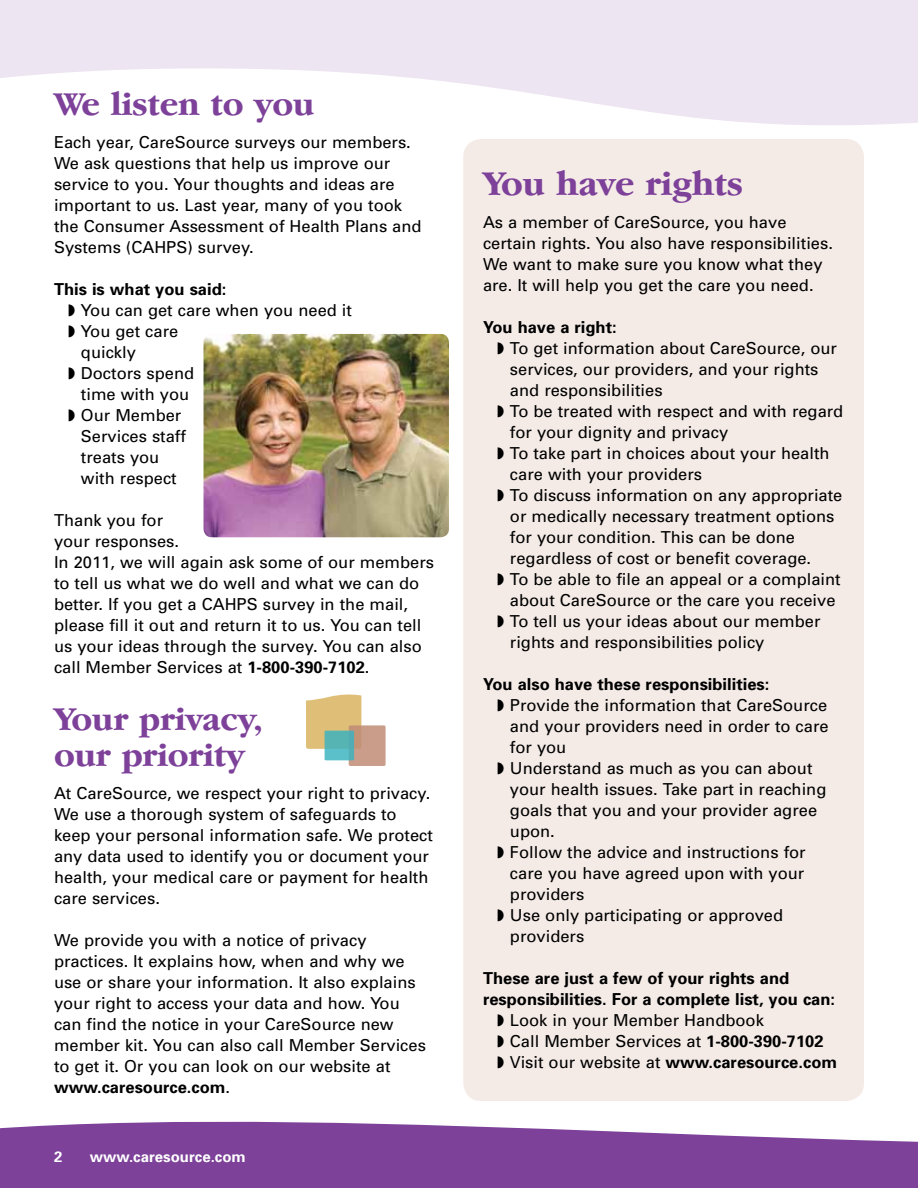
<style>
.page{position:relative;width:918px;height:1188px;background:#fff}
.page>*{position:absolute;margin:0;border:0;box-sizing:border-box;transform-origin:0 0}
.t1{font:700 36px "Garamond IT Cby BT";letter-spacing:-.01em;color:#7d4199}
.t2{font:700 34.5px/36px "Garamond IT Cby BT";letter-spacing:-.01em;color:#7d4199}
.t3{font:16.5px/21px "Univers";color:#000}
.t4{font:700 16.5px "Univers";color:#000}
.t5{font:700 15px "Univers";color:#fff}
.s1{font-weight:700}
.s2{font-weight:400}
</style>
<div class="page">
<div style="left:463px;top:139px;width:401px;height:962px;background:#f4ebe7;border-radius:18px"></div>
<svg style="left:0;top:0;width:918px;height:154px;fill:#ede5f1"></svg>
<div style="left:349px;top:725px;width:37px;height:41px;background:#c99d8a;border-radius:2px"></div>
<svg style="left:306px;top:694px;width:55px;height:66px;background:#bfbf95"></svg>
<img style="left:204px;top:334px;width:245px;height:203px">
<svg style="left:0;top:1085px;width:918px;height:103px;fill:#7d4199"></svg>
<h2 class="t2" style="left:54px;top:86px;width:262px">We listen to you</h2>
<p class="t3" style="left:54px;top:132px;width:369px">Each year, CareSource surveys our members.<br>We ask questions that help us improve our service to you. Your thoughts and ideas are important to us. Last year, many of you took the Consumer Assessment of Health Plans and Systems (CAHPS) survey.</p>
<p class="t4" style="left:54px;top:279px;width:174px">This is what you said:</p>
<p class="t3" style="left:68px;top:300px;width:286px">◗ You can get care when you need it</p>
<p class="t3" style="left:68px;top:321px;width:112px">◗ You get care</p>
<p class="t3" style="left:81px;top:342px;width:57px">quickly</p>
<p class="t3" style="left:68px;top:363px;width:128px">◗ Doctors spend</p>
<p class="t3" style="left:81px;top:384px;width:110px">time with you</p>
<p class="t3" style="left:68px;top:405px;width:115px">◗ Our Member</p>
<p class="t3" style="left:81px;top:426px;width:106px">Services staff</p>
<p class="t3" style="left:81px;top:447px;width:80px">treats you</p>
<p class="t3" style="left:81px;top:468px;width:97px">with respect</p>
<p class="t3" style="left:54px;top:510px;width:382px">Thank you for<br>your responses.<br>In 2011, we will again ask some of our members to tell us what we do well and what we can do better. If you get a CAHPS survey in the mail, please fill it out and return it to us. You can tell us your ideas through the survey. You can also call Member Services at <span class="s1">1-800-390-7102</span>.</p>
<h2 class="t2" style="left:54px;top:701px;width:211px">Your privacy, our priority</h2>
<p class="t3" style="left:54px;top:783px;width:380px">At CareSource, we respect your right to privacy.<br>We use a thorough system of safeguards to keep your personal information safe. We protect any data used to identify you or document your health, your medical care or payment for health care services.</p>
<p class="t3" style="left:54px;top:930px;width:373px">We provide you with a notice of privacy practices. It explains how, when and why we use or share your information. It also explains your right to access your data and how. You can find the notice in your CareSource new member kit. You can also call Member Services to get it. Or you can look on our website at <span class="s1">www.caresource.com</span>.</p>
<p class="t5" style="left:54px;top:1148px;width:10px">2</p>
<p class="t5" style="left:90px;top:1148px;width:157px">www.caresource.com</p>
<h1 class="t1" style="left:483px;top:163px;width:262px">You have rights</h1>
<p class="t3" style="left:483px;top:212px;width:351px">As a member of CareSource, you have certain rights. You also have responsibilities.<br>We want to make sure you know what they are. It will help you get the care you need.</p>
<p class="t4" style="left:483px;top:317px;width:135px">You have a right:</p>
<p class="t3" style="left:497px;top:338px;width:341px">◗ To get information about CareSource, our</p>
<p class="t3" style="left:510px;top:359px;width:310px">services, our providers, and your rights</p>
<p class="t3" style="left:510px;top:380px;width:154px">and responsibilities</p>
<p class="t3" style="left:497px;top:401px;width:348px">◗ To be treated with respect and with regard</p>
<p class="t3" style="left:510px;top:422px;width:220px">for your dignity and privacy</p>
<p class="t3" style="left:497px;top:443px;width:334px">◗ To take part in choices about your health</p>
<p class="t3" style="left:510px;top:464px;width:194px">care with your providers</p>
<p class="t3" style="left:497px;top:485px;width:347px">◗ To discuss information on any appropriate</p>
<p class="t3" style="left:510px;top:506px;width:326px">or medically necessary treatment options</p>
<p class="t3" style="left:510px;top:527px;width:287px">for your condition. This can be done</p>
<p class="t3" style="left:510px;top:548px;width:303px">regardless of cost or benefit coverage.</p>
<p class="t3" style="left:497px;top:569px;width:345px">◗ To be able to file an appeal or a complaint</p>
<p class="t3" style="left:510px;top:590px;width:327px">about CareSource or the care you receive</p>
<p class="t3" style="left:497px;top:611px;width:325px">◗ To tell us your ideas about our member</p>
<p class="t3" style="left:510px;top:632px;width:256px">rights and responsibilities policy</p>
<p class="t4" style="left:483px;top:674px;width:288px">You also have these responsibilities:</p>
<p class="t3" style="left:497px;top:695px;width:332px">◗ Provide the information that CareSource</p>
<p class="t3" style="left:510px;top:716px;width:320px">and your providers need in order to care</p>
<p class="t3" style="left:510px;top:737px;width:58px">for you</p>
<p class="t3" style="left:497px;top:758px;width:317px">◗ Understand as much as you can about</p>
<p class="t3" style="left:510px;top:779px;width:318px">your health issues. Take part in reaching</p>
<p class="t3" style="left:510px;top:800px;width:309px">goals that you and your provider agree</p>
<p class="t3" style="left:510px;top:821px;width:46px">upon.</p>
<p class="t3" style="left:497px;top:842px;width:310px">◗ Follow the advice and instructions for</p>
<p class="t3" style="left:510px;top:863px;width:296px">care you have agreed upon with your</p>
<p class="t3" style="left:510px;top:884px;width:76px">providers</p>
<p class="t3" style="left:497px;top:905px;width:288px">◗ Use only participating or approved</p>
<p class="t3" style="left:510px;top:926px;width:76px">providers</p>
<p class="t4" style="left:483px;top:968px;width:308px">These are just a few of your rights and</p>
<p class="t4" style="left:483px;top:989px;width:354px">responsibilities. For a complete list, you can:</p>
<p class="t3" style="left:497px;top:1010px;width:268px">◗ Look in your Member Handbook</p>
<p class="t3" style="left:497px;top:1031px;width:328px">◗ Call Member Services at <span class="s1">1-800-390-7102</span></p>
<p class="t4" style="left:497px;top:1052px;width:341px">◗ <span class="s2">Visit our website at</span> www.caresource.com</p>
</div>
